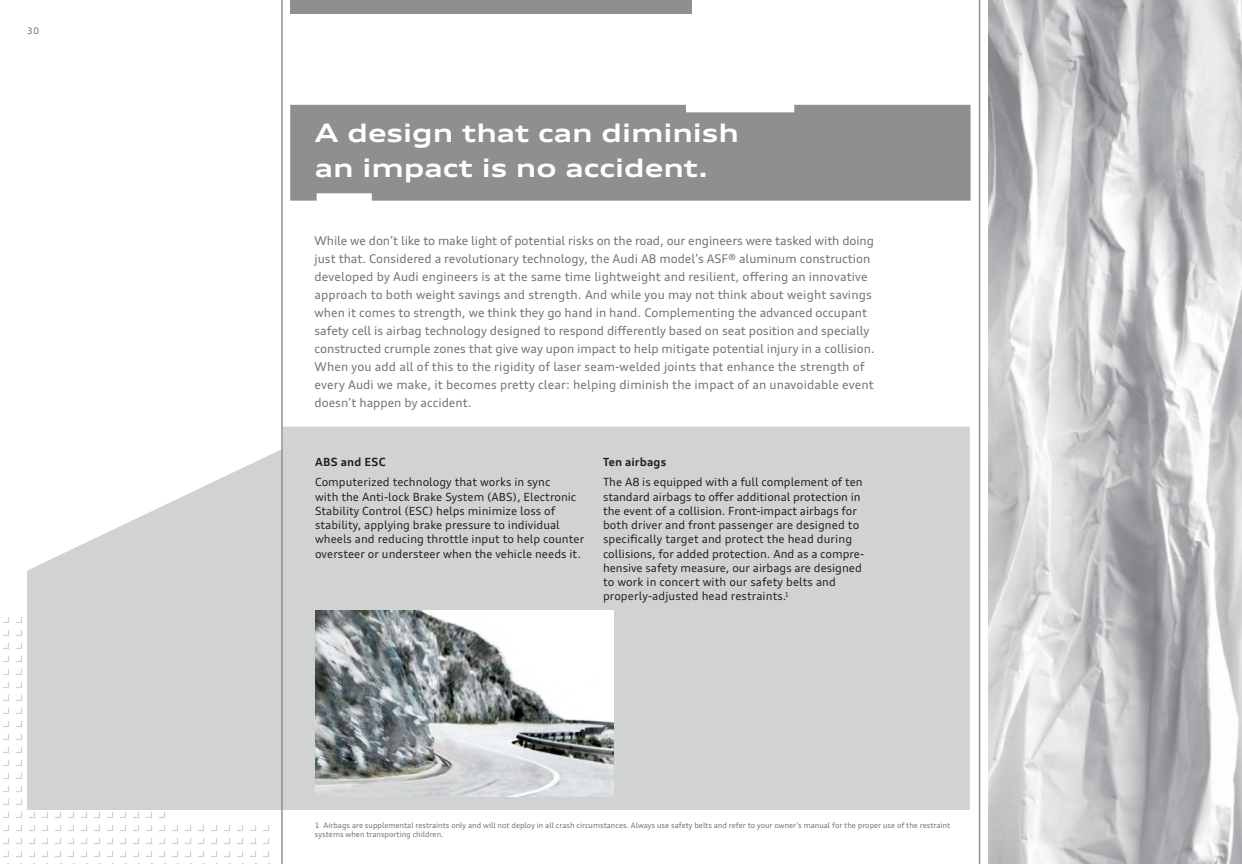
<style>
.page{position:relative;width:1242px;height:864px;background:#fff}
.page>*{position:absolute;margin:0;border:0;box-sizing:border-box;transform-origin:0 0}
.t1{font:700 expanded 25.5px/34.5px "Audi Type";color:#fff}
.t2{font:12px/18px "Audi Type";color:#6a737b}
.t3{font:11.25px/14.2px "Audi Type";letter-spacing:.005em;color:#231f20}
.t4{font:700 11.25px "Audi Type";letter-spacing:.015em;color:#231f20}
.t5{font:9px "Audi Type";color:#6a737b}
.t6{font:7.5px/9px "Audi Type";color:#6a737b}
</style>
<div class="page">
<svg style="left:16px;top:617px;width:6px;height:6px"></svg>
<svg style="left:16px;top:630px;width:6px;height:6px"></svg>
<svg style="left:16px;top:643px;width:6px;height:6px"></svg>
<svg style="left:16px;top:656px;width:6px;height:6px"></svg>
<svg style="left:16px;top:669px;width:6px;height:6px"></svg>
<svg style="left:16px;top:682px;width:6px;height:6px"></svg>
<svg style="left:16px;top:695px;width:6px;height:6px"></svg>
<svg style="left:16px;top:708px;width:6px;height:6px"></svg>
<svg style="left:16px;top:721px;width:6px;height:6px"></svg>
<svg style="left:16px;top:734px;width:6px;height:6px"></svg>
<svg style="left:16px;top:747px;width:6px;height:6px"></svg>
<svg style="left:16px;top:760px;width:6px;height:6px"></svg>
<svg style="left:16px;top:773px;width:6px;height:6px"></svg>
<svg style="left:3px;top:617px;width:6px;height:6px"></svg>
<svg style="left:3px;top:630px;width:6px;height:6px"></svg>
<svg style="left:3px;top:643px;width:6px;height:6px"></svg>
<svg style="left:3px;top:656px;width:6px;height:6px"></svg>
<svg style="left:3px;top:669px;width:6px;height:6px"></svg>
<svg style="left:3px;top:682px;width:6px;height:6px"></svg>
<svg style="left:3px;top:695px;width:6px;height:6px"></svg>
<svg style="left:3px;top:708px;width:6px;height:6px"></svg>
<svg style="left:3px;top:721px;width:6px;height:6px"></svg>
<svg style="left:3px;top:734px;width:6px;height:6px"></svg>
<svg style="left:3px;top:747px;width:6px;height:6px"></svg>
<svg style="left:3px;top:760px;width:6px;height:6px"></svg>
<svg style="left:3px;top:773px;width:6px;height:6px"></svg>
<svg style="left:3px;top:786px;width:6px;height:6px"></svg>
<div style="left:290px;top:105px;width:681px;height:96px;background:#8e9090"></div>
<svg style="left:27px;top:427px;width:943px;height:383px;background:#d4d6d6"></svg>
<img style="left:989px;top:0;width:253px;height:864px">
<hr style="left:281px;top:0;width:2px;height:864px;background:#8e9090">
<hr style="left:979px;top:0;width:1px;height:864px;background:#8e9090">
<div style="left:290px;top:0;width:402px;height:14px;background:#8e9090"></div>
<img style="left:315px;top:611px;width:298px;height:186px">
<p class="t5" style="left:27px;top:25px;width:14px">30</p>
<h1 class="t1" style="left:315px;top:115px;width:425px">A design that can diminish an impact is no accident.</h1>
<p class="t2" style="left:315px;top:231px;width:562px">While we don’t like to make light of potential risks on the road, our engineers were tasked with doing just that. Considered a revolutionary technology, the Audi A8 model’s ASF® aluminum construction developed by Audi engineers is at the same time lightweight and resilient, offering an innovative approach to both weight savings and strength. And while you may not think about weight savings when it comes to strength, we think they go hand in hand. Complementing the advanced occupant safety cell is airbag technology designed to respond differently based on seat position and specially constructed crumple zones that give way upon impact to help mitigate potential injury in a collision.<br>When you add all of this to the rigidity of laser seam-welded joints that enhance the strength of every Audi we make, it becomes pretty clear: helping diminish the impact of an unavoidable event doesn’t happen by accident.</p>
<p class="t4" style="left:315px;top:455px;width:72px">ABS and ESC</p>
<p class="t3" style="left:315px;top:475px;width:271px">Computerized technology that works in sync<br>with the Anti-lock Brake System (ABS), Electronic Stability Control (ESC) helps minimize loss of stability, applying brake pressure to individual wheels and reducing throttle input to help counter oversteer or understeer when the vehicle needs it.</p>
<p class="t4" style="left:603px;top:455px;width:65px">Ten airbags</p>
<p class="t3" style="left:603px;top:475px;width:263px">The A8 is equipped with a full complement of ten standard airbags to offer additional protection in the event of a collision. Front-impact airbags for both driver and front passenger are designed to specifically target and protect the head during collisions, for added protection. And as a compre&shy;hensive safety measure, our airbags are designed to work in concert with our safety belts and properly-adjusted head restraints.<sup>1</sup></p>
<p class="t6" style="left:315px;top:821px;width:637px">1 Airbags are supplemental restraints only and will not deploy in all crash circumstances. Always use safety belts and refer to your owner’s manual for the proper use of the restraint systems when transporting children.</p>
</div>
